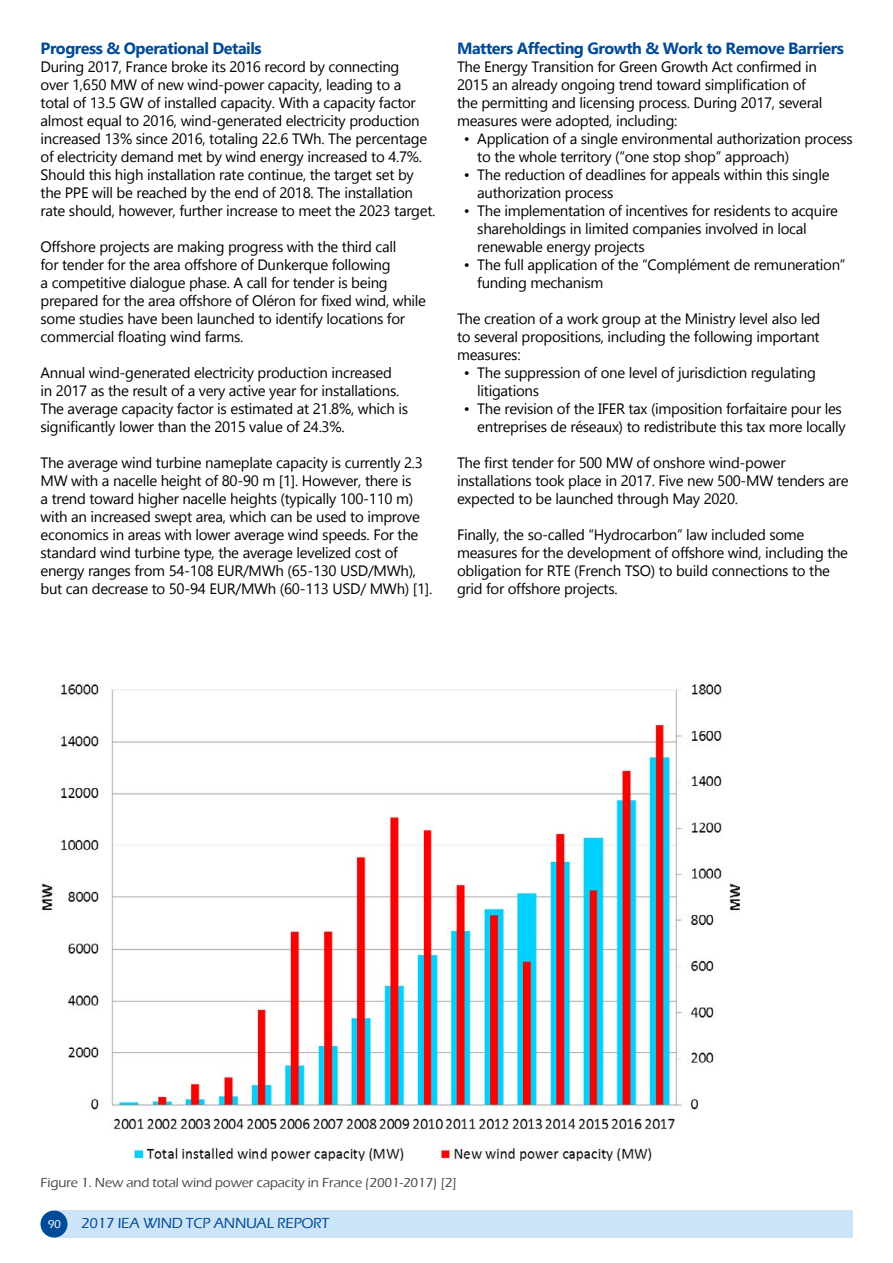
<style>
.page{position:relative;width:893px;height:1263px;background:#fff}
.page>*{position:absolute;margin:0;border:0;box-sizing:border-box;transform-origin:0 0}
.t1{font:700 16.2px "Gadugi";letter-spacing:-.03em;color:#004a98}
.t2{font:15px/18px "Gadugi";letter-spacing:-.02em;color:#000}
.t3{font:500 15px "Eras ITC";letter-spacing:-.02em;color:#004a98}
.t4{font:500 13.5px "Eras ITC";letter-spacing:-.01em;color:#464547}
.t5{font:500 12px "Eras ITC";color:#fff}
</style>
<div class="page">
<img style="left:40px;top:683px;width:700px;height:479px">
<div style="left:54px;top:1210px;width:798px;height:27px;background:#cce4f7"></div>
<div style="left:40px;top:1210px;width:28px;height:27px;background:#004a98;border-radius:50%"></div>
<p class="t1" style="left:41px;top:39px;width:223px">Progress &amp; Operational Details</p>
<p class="t2" style="left:41px;top:58px;width:396px">During 2017, France broke its 2016 record by connecting<br>over 1,650 MW of new wind-power capacity, leading to a<br>total of 13.5 GW of installed capacity. With a capacity factor almost equal to 2016, wind-generated electricity production increased 13% since 2016, totaling 22.6 TWh. The percentage of electricity demand met by wind energy increased to 4.7%.<br>Should this high installation rate continue, the target set by the PPE will be reached by the end of 2018. The installation rate should, however, further increase to meet the 2023 target.</p>
<p class="t2" style="left:41px;top:238px;width:387px">Offshore projects are making progress with the third call<br>for tender for the area offshore of Dunkerque following<br>a competitive dialogue phase. A call for tender is being prepared for the area offshore of Oléron for fixed wind, while some studies have been launched to identify locations for commercial floating wind farms.</p>
<p class="t2" style="left:41px;top:364px;width:369px">Annual wind-generated electricity production increased<br>in 2017 as the result of a very active year for installations.<br>The average capacity factor is estimated at 21.8%, which is significantly lower than the 2015 value of 24.3%.</p>
<p class="t2" style="left:41px;top:454px;width:393px">The average wind turbine nameplate capacity is currently 2.3<br>MW with a nacelle height of 80-90 m [1]. However, there is<br>a trend toward higher nacelle heights (typically 100-110 m) with an increased swept area, which can be used to improve economics in areas with lower average wind speeds. For the standard wind turbine type, the average levelized cost of energy ranges from 54-108 EUR/MWh (65-130 USD/MWh), but can decrease to 50-94 EUR/MWh (60-113 USD/ MWh) [1].</p>
<p class="t1" style="left:457px;top:39px;width:388px">Matters Affecting Growth &amp; Work to Remove Barriers</p>
<p class="t2" style="left:457px;top:58px;width:367px">The Energy Transition for Green Growth Act confirmed in 2015 an already ongoing trend toward simplification of the permitting and licensing process. During 2017, several measures were adopted, including:</p>
<p class="t2" style="left:477px;top:130px;width:377px;text-indent:-14px">• Application of a single environmental authorization process to the whole territory (“one stop shop” approach)</p>
<p class="t2" style="left:477px;top:166px;width:354px;text-indent:-14px">• The reduction of deadlines for appeals within this single authorization process</p>
<p class="t2" style="left:477px;top:202px;width:362px;text-indent:-14px">• The implementation of incentives for residents to acquire shareholdings in limited companies involved in local renewable energy projects</p>
<p class="t2" style="left:477px;top:256px;width:370px;text-indent:-14px">• The full application of the “Complément de remuneration” funding mechanism</p>
<p class="t2" style="left:457px;top:310px;width:365px;text-align:justify">The creation of a work group at the Ministry level also led to several propositions, including the following important measures:</p>
<p class="t2" style="left:477px;top:364px;width:340px;text-indent:-14px">• The suppression of one level of jurisdiction regulating litigations</p>
<p class="t2" style="left:464px;top:400px;width:383px;text-align:right">• The revision of the IFER tax (imposition forfaitaire pour les entreprises de réseaux) to redistribute this tax more locally</p>
<p class="t2" style="left:457px;top:454px;width:393px">The first tender for 500 MW of onshore wind-power installations took place in 2017. Five new 500-MW tenders are expected to be launched through May 2020.</p>
<p class="t2" style="left:457px;top:526px;width:393px">Finally, the so-called “Hydrocarbon” law included some measures for the development of offshore wind, including the obligation for RTE (French TSO) to build connections to the grid for offshore projects.</p>
<p class="t4" style="left:41px;top:1175px;width:418px">Figure 1. New and total wind power capacity in France (2001-2017) [2]</p>
<p class="t5" style="left:48px;top:1217px;width:15px">90</p>
<p class="t3" style="left:81px;top:1215px;width:249px">2017 IEA WIND TCP ANNUAL REPORT</p>
</div>
